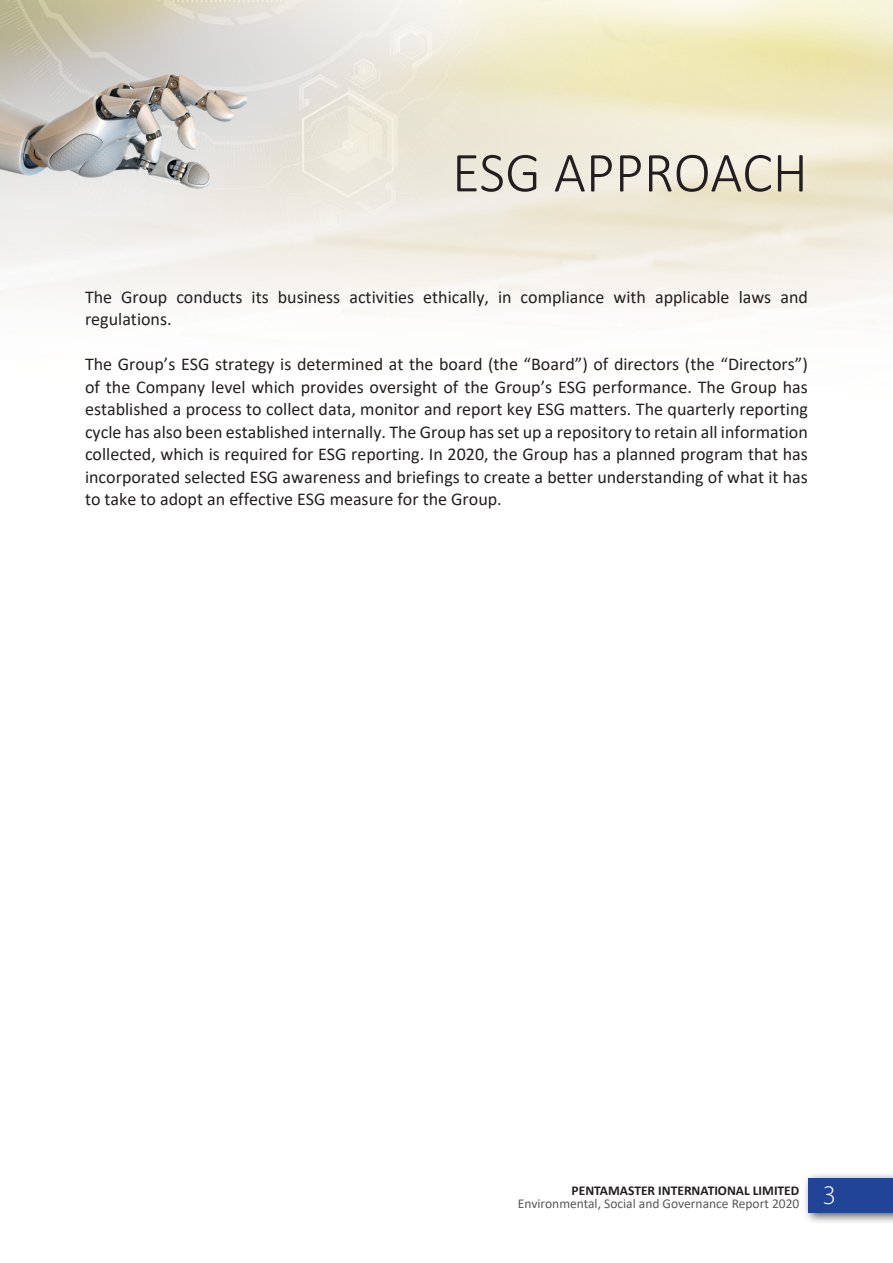
<style>
.page{position:relative;width:893px;height:1263px;background:#fff}
.page>*{position:absolute;margin:0;border:0;box-sizing:border-box;transform-origin:0 0}
.t1{font:300 57px "Calibri";color:#231f20}
.t2{font:300 27px "Myriad Pro";color:#fff}
.t3{font:18px/22.5px "Calibri";color:#231f20}
.t4{font:13.5px "Calibri";color:#57585a}
.t5{font:700 13.5px "Calibri";color:#231f20}
</style>
<div class="page">
<img style="left:0;top:0;width:893px;height:325px">
<div style="left:802px;top:1172px;width:91px;height:53px;background:#231f20;opacity:.75"></div>
<div style="left:808px;top:1178px;width:85px;height:34px;background:#224497"></div>
<p class="t1" style="left:452px;top:137px;width:357px">ESG APPROACH</p>
<p class="t3" style="left:85px;top:285px;width:724px">The Group conducts its business activities ethically, in compliance with applicable laws and regulations.</p>
<p class="t3" style="left:85px;top:352px;width:724px;text-align:justify">The Group’s ESG strategy is determined at the board (the “Board”) of directors (the “Directors”) of the Company level which provides oversight of the Group’s ESG performance. The Group has established a process to collect data, monitor and report key ESG matters. The quarterly reporting cycle has also been established internally. The Group has set up a repository to retain all information collected, which is required for ESG reporting. In 2020, the Group has a planned program that has incorporated selected ESG awareness and briefings to create a better understanding of what it has to take to adopt an effective ESG measure for the Group.</p>
<p class="t5" style="left:572px;top:1181px;width:229px">PENTAMASTER INTERNATIONAL LIMITED</p>
<p class="t4" style="left:518px;top:1194px;width:283px">Environmental, Social and Governance Report 2020</p>
<h2 class="t2" style="left:823px;top:1180px;width:15px">3</h2>
</div>
